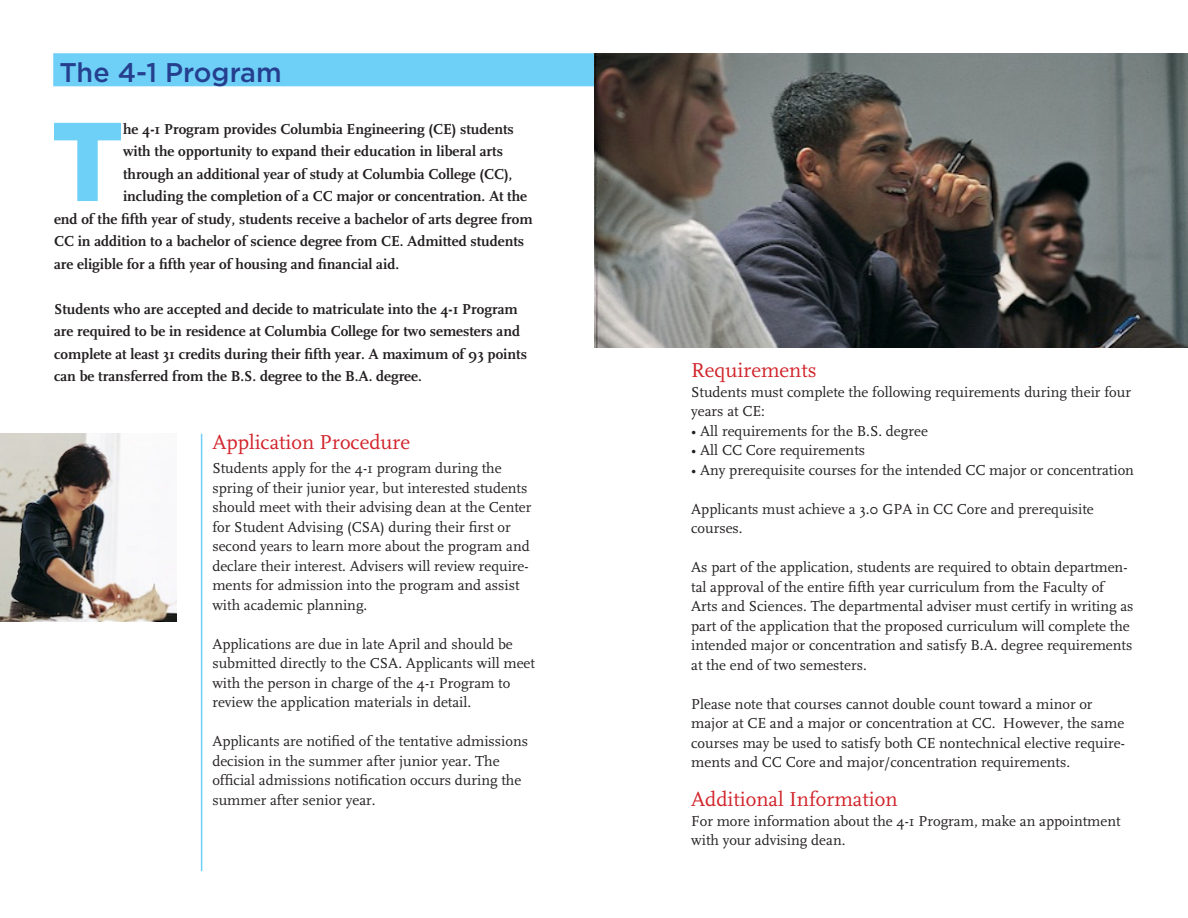
<style>
.page{position:relative;width:1188px;height:918px;background:#fff}
.page>*{position:absolute;margin:0;border:0;box-sizing:border-box;transform-origin:0 0}
.t1{font:800 109.5px "Helvetica Neue";color:#6ed0f6}
.t2{font:500 27px "Gotham";color:#253f8e}
.t3{font:21px "FF Scala";color:#d1232a}
.t4{font:15px/19.5px "FF Scala";color:#231f20}
.t5{font:700 15px/22.5px "FF Scala";color:#231f20}
</style>
<div class="page">
<div style="left:53px;top:53px;width:757px;height:33px;background:#6ed0f6;border:2px solid #6ed0f6"></div>
<img style="left:594px;top:53px;width:594px;height:294px">
<img style="left:0;top:434px;width:176px;height:188px">
<hr style="left:201px;top:434px;width:1px;height:437px;background:#6ed0f6">
<p class="t2" style="left:59px;top:54px;width:224px">The 4-1 Program</p>
<p class="t1" style="left:52px;top:97px;width:72px">T</p>
<p class="t5" style="left:123px;top:118px;width:392px">he 4-1 Program provides Columbia Engineering (CE) students</p>
<p class="t5" style="left:123px;top:140px;width:382px">with the opportunity to expand their education in liberal arts</p>
<p class="t5" style="left:123px;top:163px;width:391px">through an additional year of study at Columbia College (CC),</p>
<p class="t5" style="left:123px;top:185px;width:406px">including the completion of a CC major or concentration. At the</p>
<p class="t5" style="left:54px;top:208px;width:480px">end of the fifth year of study, students receive a bachelor of arts degree from</p>
<p class="t5" style="left:54px;top:230px;width:472px">CC in addition to a bachelor of science degree from CE. Admitted students</p>
<p class="t5" style="left:54px;top:253px;width:347px">are eligible for a fifth year of housing and financial aid.</p>
<p class="t5" style="left:54px;top:298px;width:475px">Students who are accepted and decide to matriculate into the 4-1 Program are required to be in residence at Columbia College for two semesters and complete at least 31 credits during their fifth year. A maximum of 93 points can be transferred from the B.S. degree to the B.A. degree.</p>
<p class="t3" style="left:212px;top:431px;width:199px">Application Procedure</p>
<p class="t4" style="left:212px;top:459px;width:321px">Students apply for the 4-1 program during the spring of their junior year, but interested students should meet with their advising dean at the Center for Student Advising (CSA) during their first or second years to learn more about the program and declare their interest. Advisers will review require&shy;ments for admission into the program and assist with academic planning.</p>
<p class="t4" style="left:212px;top:635px;width:324px">Applications are due in late April and should be submitted directly to the CSA. Applicants will meet with the person in charge of the 4-1 Program to review the application materials in detail.</p>
<p class="t4" style="left:212px;top:732px;width:317px">Applicants are notified of the tentative admissions decision in the summer after junior year. The official admissions notification occurs during the summer after senior year.</p>
<p class="t3" style="left:691px;top:359px;width:127px">Requirements</p>
<p class="t4" style="left:691px;top:383px;width:441px">Students must complete the following requirements during their four years at CE:</p>
<p class="t4" style="left:691px;top:422px;width:238px">• All requirements for the B.S. degree</p>
<p class="t4" style="left:691px;top:441px;width:175px">• All CC Core requirements</p>
<p class="t4" style="left:691px;top:461px;width:444px">• Any prerequisite courses for the intended CC major or concentration</p>
<p class="t4" style="left:691px;top:500px;width:404px">Applicants must achieve a 3.0 GPA in CC Core and prerequisite courses.</p>
<p class="t4" style="left:691px;top:558px;width:444px">As part of the application, students are required to obtain departmen&shy;tal approval of the entire fifth year curriculum from the Faculty of Arts and Sciences. The departmental adviser must certify in writing as part of the application that the proposed curriculum will complete the intended major or concentration and satisfy B.A. degree requirements at the end of two semesters.</p>
<p class="t4" style="left:691px;top:695px;width:435px">Please note that courses cannot double count toward a minor or major at CE and a major or concentration at CC. However, the same courses may be used to satisfy both CE nontechnical elective require&shy;ments and CC Core and major/concentration requirements.</p>
<p class="t3" style="left:691px;top:788px;width:208px">Additional Information</p>
<p class="t4" style="left:691px;top:812px;width:431px">For more information about the 4-1 Program, make an appointment with your advising dean.</p>
</div>
